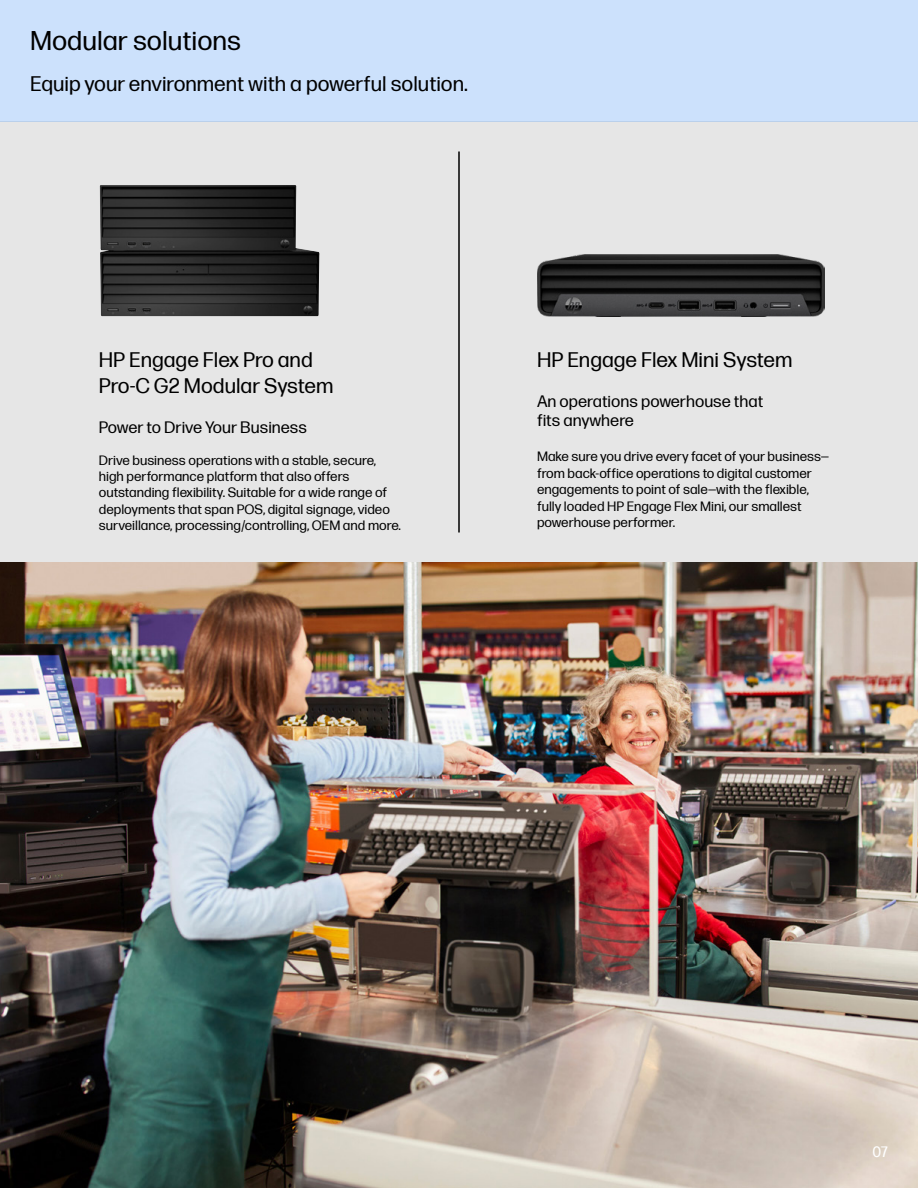
<style>
.page{position:relative;width:918px;height:1188px;background:#fff}
.page>*{position:absolute;margin:0;border:0;box-sizing:border-box;transform-origin:0 0}
.t1{font:27px "Forma DJR Micro";color:#000}
.t2{font:21px/25.2px "Forma DJR Micro";color:#000}
.t3{font:16.5px/18px "Forma DJR Micro";color:#000}
.t4{font:15px "Forma DJR Micro";color:#fff}
.t5{font:13.5px/16.2px "Forma DJR Micro";color:#000}
</style>
<div class="page">
<div style="left:0;top:122px;width:918px;height:496px;background:#e6e6e6"></div>
<div style="left:0;top:0;width:918px;height:122px;background:#cce1fc"></div>
<img style="left:0;top:562px;width:918px;height:626px">
<hr style="left:458px;top:152px;width:2px;height:380px;background:#000">
<img style="left:100px;top:185px;width:219px;height:131px">
<img style="left:537px;top:254px;width:287px;height:63px">
<h1 class="t1" style="left:30px;top:21px;width:213px">Modular solutions</h1>
<h2 class="t2" style="left:30px;top:69px;width:439px">Equip your environment with a powerful solution.</h2>
<h2 class="t2" style="left:99px;top:346px;width:236px">HP Engage Flex Pro and<br>Pro-C G2 Modular System</h2>
<p class="t3" style="left:99px;top:417px;width:210px">Power to Drive Your Business</p>
<p class="t5" style="left:99px;top:451px;width:304px">Drive business operations with a stable, secure, high performance platform that also offers outstanding flexibility. Suitable for a wide range of deployments that span POS, digital signage, video surveillance, processing/controlling, OEM and more.</p>
<h2 class="t2" style="left:537px;top:346px;width:257px">HP Engage Flex Mini System</h2>
<p class="t3" style="left:537px;top:392px;width:228px">An operations powerhouse that fits anywhere</p>
<p class="t5" style="left:537px;top:448px;width:294px">Make sure you drive every facet of your business— from back-office operations to digital customer engagements to point of sale—with the flexible, fully loaded HP Engage Flex Mini, our smallest powerhouse performer.</p>
<p class="t4" style="left:873px;top:1141px;width:17px">07</p>
</div>
